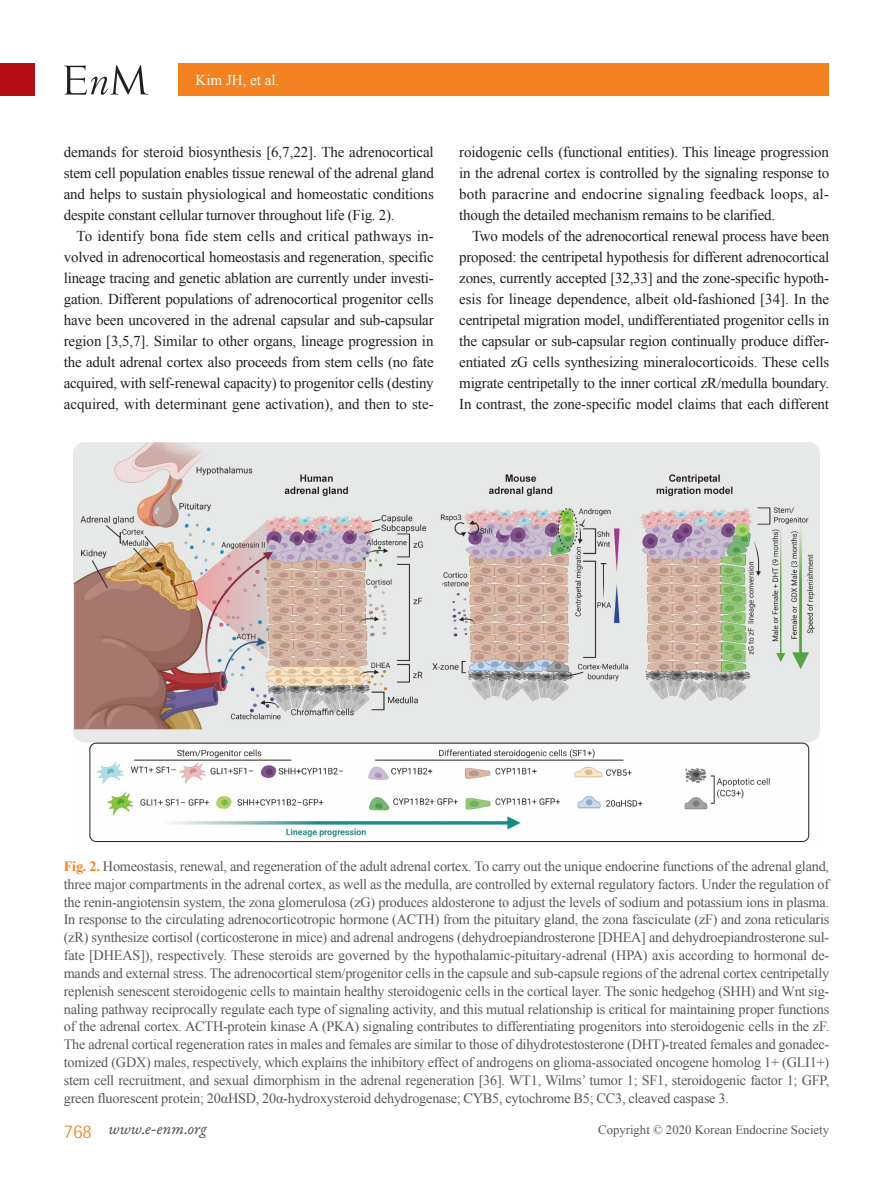
<style>
.page{position:relative;width:893px;height:1191px;background:#fff}
.page>*{position:absolute;margin:0;border:0;box-sizing:border-box;transform-origin:0 0}
.t1{font:16.5px "Garamond Premr Pro It Capt";color:#57585a}
.본문{font:15px/21px "Times New Roman";letter-spacing:-.01em;color:#231f20;text-align:justify}
.본문_0{font:15px/21px "Times New Roman";letter-spacing:-.015em;color:#231f20;text-align:justify}
.t2{font:15px "Times New Roman";color:#fff}
.표그림제목{font:14.25px/17.9px "Times New Roman";letter-spacing:-.015em;color:#57585a;text-align:justify}
.t3{font:12.75px "Times New Roman";color:#57585a}
.s1{font-weight:700;color:#f58220}
.s2{font-family:"Rotis Semi Sans Std";font-weight:300;font-size:19.5px;color:#f58220}
</style>
<div class="page">
<div style="left:0;top:64px;width:34px;height:32px;background:#b50e16"></div>
<div style="left:179px;top:64px;width:650px;height:32px;background:#f58220"></div>
<svg style="left:64px;top:65px;width:85px;height:30px"></svg>
<img style="left:73px;top:443px;width:747px;height:400px">
<p class="t2" style="left:196px;top:70px;width:85px">Kim JH, et al.</p>
<p class="본문_0" style="left:64px;top:141px;width:372px">demands for steroid biosynthesis [6,7,22]. The adrenocortical stem cell population enables tissue renewal of the adrenal gland and helps to sustain physiological and homeostatic conditions despite constant cellular turnover throughout life (Fig. 2).</p>
<p class="본문" style="left:64px;top:225px;width:372px;text-indent:13px">To identify bona fide stem cells and critical pathways in&shy;volved in adrenocortical homeostasis and regeneration, specific lineage tracing and genetic ablation are currently under investi&shy;gation. Different populations of adrenocortical progenitor cells have been uncovered in the adrenal capsular and sub-capsular region [3,5,7]. Similar to other organs, lineage progression in the adult adrenal cortex also proceeds from stem cells (no fate acquired, with self-renewal capacity) to progenitor cells (destiny acquired, with determinant gene activation), and then to ste-</p>
<p class="본문" style="left:459px;top:141px;width:371px">roidogenic cells (functional entities). This lineage progression in the adrenal cortex is controlled by the signaling response to both paracrine and endocrine signaling feedback loops, al&shy;though the detailed mechanism remains to be clarified.</p>
<p class="본문" style="left:459px;top:225px;width:372px;text-indent:13px">Two models of the adrenocortical renewal process have been proposed: the centripetal hypothesis for different adrenocortical zones, currently accepted [32,33] and the zone-specific hypoth&shy;esis for lineage dependence, albeit old-fashioned [34]. In the centripetal migration model, undifferentiated progenitor cells in the capsular or sub-capsular region continually produce differ&shy;entiated zG cells synthesizing mineralocorticoids. These cells migrate centripetally to the inner cortical zR/medulla boundary.<br>In contrast, the zone-specific model claims that each different</p>
<p class="표그림제목" style="left:64px;top:857px;width:767px"><span class="s1">Fig. 2.</span> Homeostasis, renewal, and regeneration of the adult adrenal cortex. To carry out the unique endocrine functions of the adrenal gland, three major compartments in the adrenal cortex, as well as the medulla, are controlled by external regulatory factors. Under the regulation of the renin-angiotensin system, the zona glomerulosa (zG) produces aldosterone to adjust the levels of sodium and potassium ions in plasma.<br>In response to the circulating adrenocorticotropic hormone (ACTH) from the pituitary gland, the zona fasciculate (zF) and zona reticularis (zR) synthesize cortisol (corticosterone in mice) and adrenal androgens (dehydroepiandrosterone [DHEA] and dehydroepiandrosterone sul&shy;fate [DHEAS]), respectively. These steroids are governed by the hypothalamic-pituitary-adrenal (HPA) axis according to hormonal de&shy;mands and external stress. The adrenocortical stem/progenitor cells in the capsule and sub-capsule regions of the adrenal cortex centripetally replenish senescent steroidogenic cells to maintain healthy steroidogenic cells in the cortical layer. The sonic hedgehog (SHH) and Wnt sig&shy;naling pathway reciprocally regulate each type of signaling activity, and this mutual relationship is critical for maintaining proper functions of the adrenal cortex. ACTH-protein kinase A (PKA) signaling contributes to differentiating progenitors into steroidogenic cells in the zF.<br>The adrenal cortical regeneration rates in males and females are similar to those of dihydrotestosterone (DHT)-treated females and gonadec&shy;tomized (GDX) males, respectively, which explains the inhibitory effect of androgens on glioma-associated oncogene homolog 1+ (GLI1+) stem cell recruitment, and sexual dimorphism in the adrenal regeneration [36]. WT1, Wilms’ tumor 1; SF1, steroidogenic factor 1; GFP, green fluorescent protein; 20αHSD, 20α-hydroxysteroid dehydrogenase; CYB5, cytochrome B5; CC3, cleaved caspase 3.</p>
<p class="t1" style="left:64px;top:1118px;width:144px"><span class="s2">768</span> www.e-enm.org</p>
<p class="t3" style="left:598px;top:1120px;width:233px">Copyright © 2020 Korean Endocrine Society</p>
</div>
